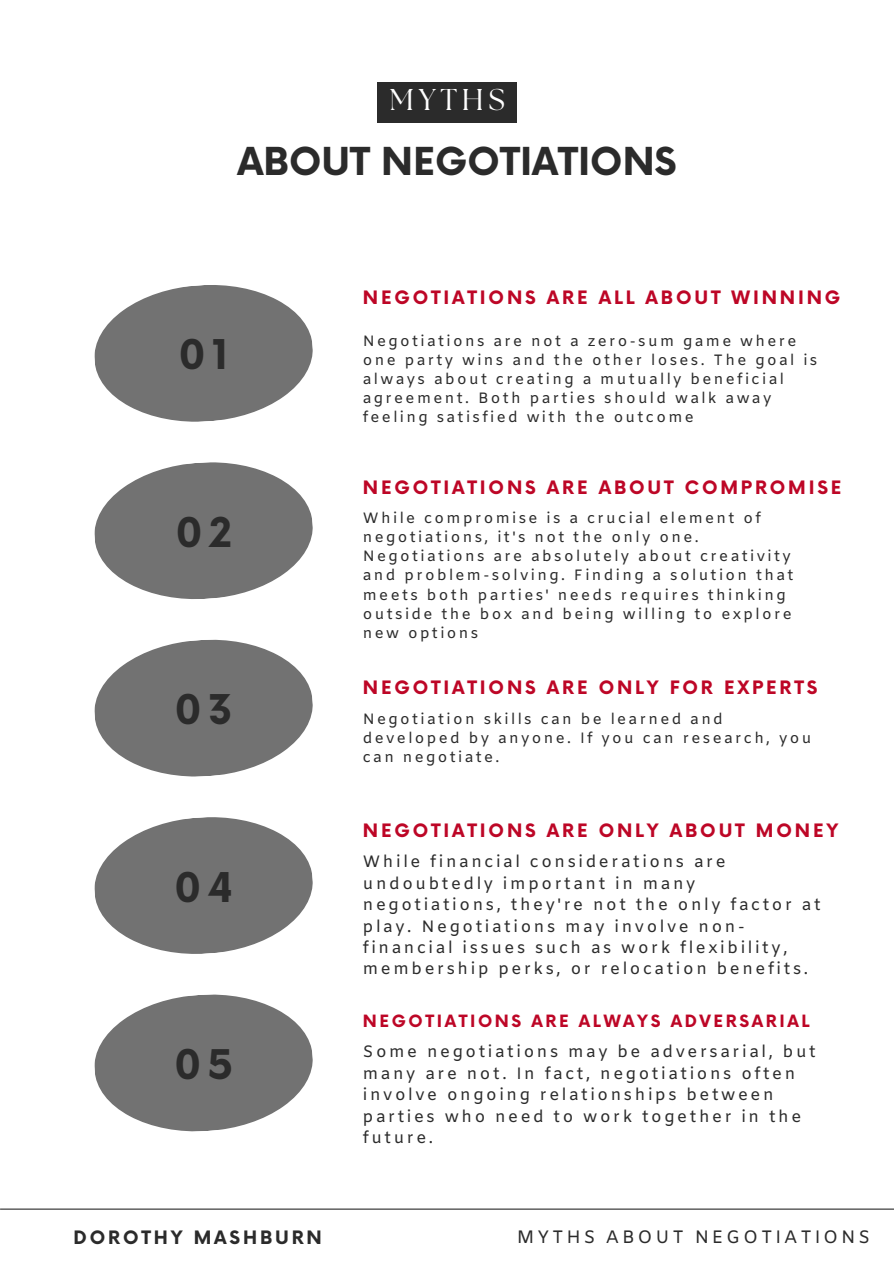
<style>
.page{position:relative;width:894px;height:1264px;background:#fff}
.page>*{position:absolute;margin:0;border:0;box-sizing:border-box;transform-origin:0 0}
.t1{font:700 39.9px "Now";letter-spacing:.155em;color:#2b2b2b}
.t2{font:700 37.5px "Now";color:#2b2b2b}
.t3{font:30px "The Seasons";letter-spacing:.155em;color:#fff}
.t4{font:700 18px "Now";letter-spacing:.16em;color:#bd0626}
.t5{font:18px "Amiko";letter-spacing:.155em;color:#2b2b2b}
.t6{font:700 18px "Now";letter-spacing:.16em;color:#2b2b2b}
.t7{font:16.5px/21.5px "Amiko";letter-spacing:.155em;color:#2b2b2b}
.t8{font:700 16.5px "Now";letter-spacing:.155em;color:#bd0626}
.t9{font:15px/19.2px "Amiko";letter-spacing:.155em;color:#2b2b2b}
</style>
<div class="page">
<svg style="left:94px;top:285px;width:219px;height:137px"></svg>
<svg style="left:94px;top:462px;width:219px;height:137px"></svg>
<svg style="left:94px;top:639px;width:219px;height:138px"></svg>
<svg style="left:94px;top:817px;width:219px;height:137px"></svg>
<svg style="left:94px;top:994px;width:219px;height:138px"></svg>
<div style="left:377px;top:83px;width:140px;height:40px;background:#2b2b2b"></div>
<hr style="left:0;top:1208px;width:893px;height:1px;background:#2b2b2b">
<h3 class="t3" style="left:389px;top:86px;width:117px">MYTHS</h3>
<h2 class="t2" style="left:237px;top:142px;width:440px">ABOUT NEGOTIATIONS</h2>
<h1 class="t1" style="left:178px;top:333px;width:52px">01</h1>
<h1 class="t1" style="left:175px;top:511px;width:58px">02</h1>
<h1 class="t1" style="left:174px;top:688px;width:60px">03</h1>
<h1 class="t1" style="left:174px;top:865px;width:61px">04</h1>
<h1 class="t1" style="left:174px;top:1043px;width:60px">05</h1>
<p class="t4" style="left:363px;top:288px;width:479px">NEGOTIATIONS ARE ALL ABOUT WINNING</p>
<p class="t9" style="left:363px;top:332px;width:456px">Negotiations are not a zero-sum game where one party wins and the other loses. The goal is always about creating a mutually beneficial agreement. Both parties should walk away feeling satisfied with the outcome</p>
<p class="t4" style="left:363px;top:478px;width:480px">NEGOTIATIONS ARE ABOUT COMPROMISE</p>
<p class="t9" style="left:363px;top:509px;width:432px">While compromise is a crucial element of negotiations, it's not the only one.<br>Negotiations are absolutely about creativity and problem-solving. Finding a solution that meets both parties' needs requires thinking outside the box and being willing to explore new options</p>
<p class="t4" style="left:363px;top:677px;width:456px">NEGOTIATIONS ARE ONLY FOR EXPERTS</p>
<p class="t9" style="left:363px;top:710px;width:450px">Negotiation skills can be learned and developed by anyone. If you can research, you can negotiate.</p>
<p class="t4" style="left:363px;top:820px;width:476px">NEGOTIATIONS ARE ONLY ABOUT MONEY</p>
<p class="t7" style="left:363px;top:852px;width:459px">While financial considerations are undoubtedly important in many negotiations, they're not the only factor at play. Negotiations may involve non&shy;financial issues such as work flexibility, membership perks, or relocation benefits.</p>
<p class="t8" style="left:363px;top:1011px;width:448px">NEGOTIATIONS ARE ALWAYS ADVERSARIAL</p>
<p class="t7" style="left:363px;top:1042px;width:454px">Some negotiations may be adversarial, but many are not. In fact, negotiations often involve ongoing relationships between parties who need to work together in the future.</p>
<p class="t6" style="left:74px;top:1227px;width:250px">DOROTHY MASHBURN</p>
<p class="t5" style="left:516px;top:1225px;width:354px">MYTHS ABOUT NEGOTIATIONS</p>
</div>
